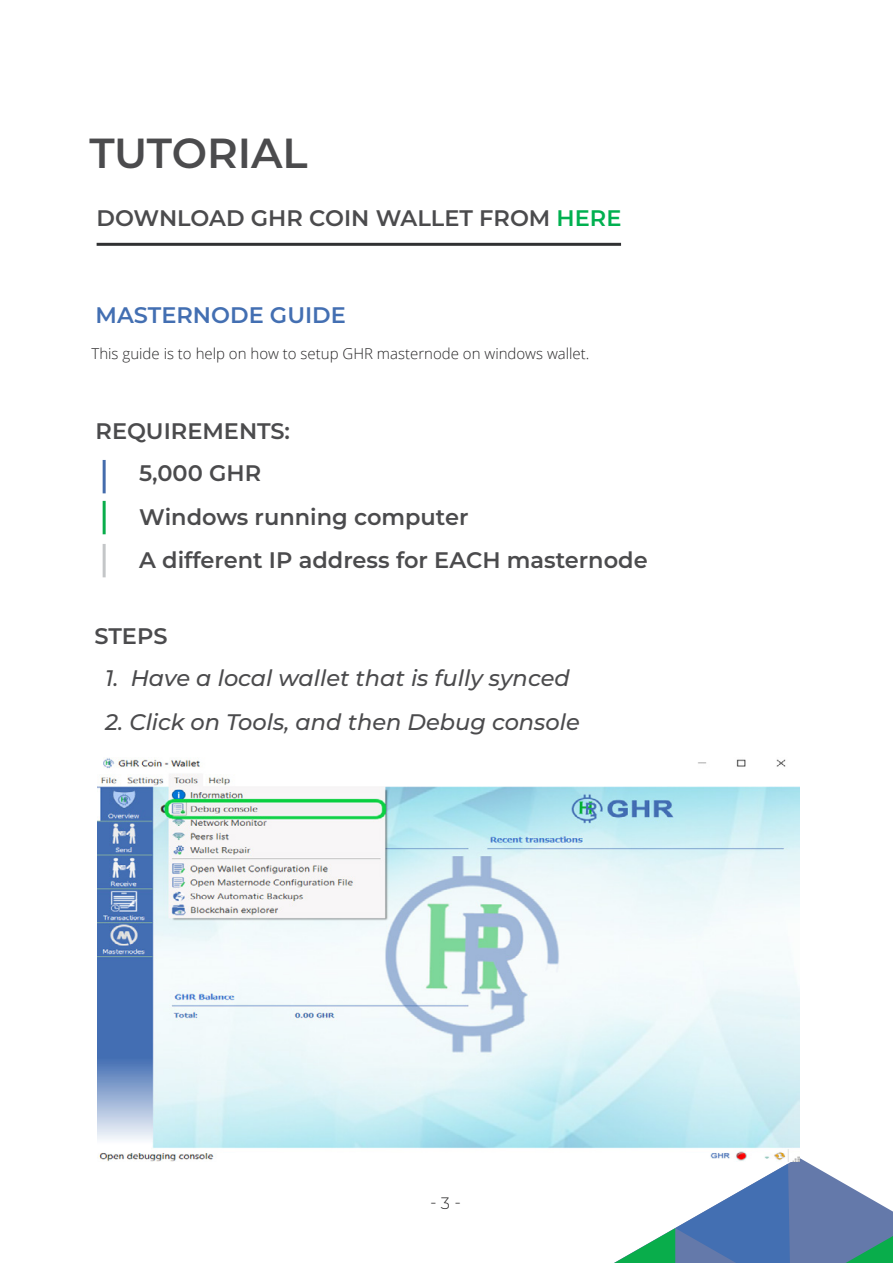
<style>
.page{position:relative;width:893px;height:1263px;background:#fff}
.page>*{position:absolute;margin:0;border:0;box-sizing:border-box;transform-origin:0 0}
.t1{font:600 42px "Montserrat";color:#4b4b4d}
.t2{font:600 22.5px/42.9px "Montserrat";color:#4b4b4d}
.t3{font:italic 500 22.5px "Montserrat";color:#4b4b4d}
.t4{font:600 22.5px "Montserrat";color:#436fb2}
.t5{font:300 16.5px "Montserrat";color:#292829}
.t6{font:300 15px "Open Sans";color:#292829}
.s1{color:#00b050}
</style>
<div class="page">
<svg style="left:614px;top:1157px;width:279px;height:106px"></svg>
<img style="left:97px;top:758px;width:702px;height:403px">
<hr style="left:97px;top:243px;width:524px;height:3px;background:#303132">
<hr style="left:103px;top:460px;width:3px;height:33px;background:#446cac">
<hr style="left:103px;top:501px;width:3px;height:33px;background:#09ad4b">
<hr style="left:103px;top:544px;width:3px;height:33px;background:#c4c6c8">
<h1 class="t1" style="left:90px;top:124px;width:220px">TUTORIAL</h1>
<p class="t2" style="left:97px;top:195px;width:526px">DOWNLOAD GHR COIN WALLET FROM <span class="s1">HERE</span></p>
<p class="t4" style="left:96px;top:299px;width:252px">MASTERNODE GUIDE</p>
<p class="t6" style="left:92px;top:343px;width:499px">This guide is to help on how to setup GHR masternode on windows wallet.</p>
<p class="t2" style="left:139px;top:409px;width:510px;text-indent:-44px">REQUIREMENTS:<br>5,000 GHR<br>Windows running computer<br>A different IP address for EACH masternode</p>
<p class="t2" style="left:94px;top:614px;width:75px">STEPS</p>
<p class="t3" style="left:105px;top:663px;width:466px">1. Have a local wallet that is fully synced</p>
<p class="t3" style="left:105px;top:706px;width:476px">2. Click on Tools, and then Debug console</p>
<p class="t5" style="left:430px;top:1192px;width:32px">- 3 -</p>
</div>
